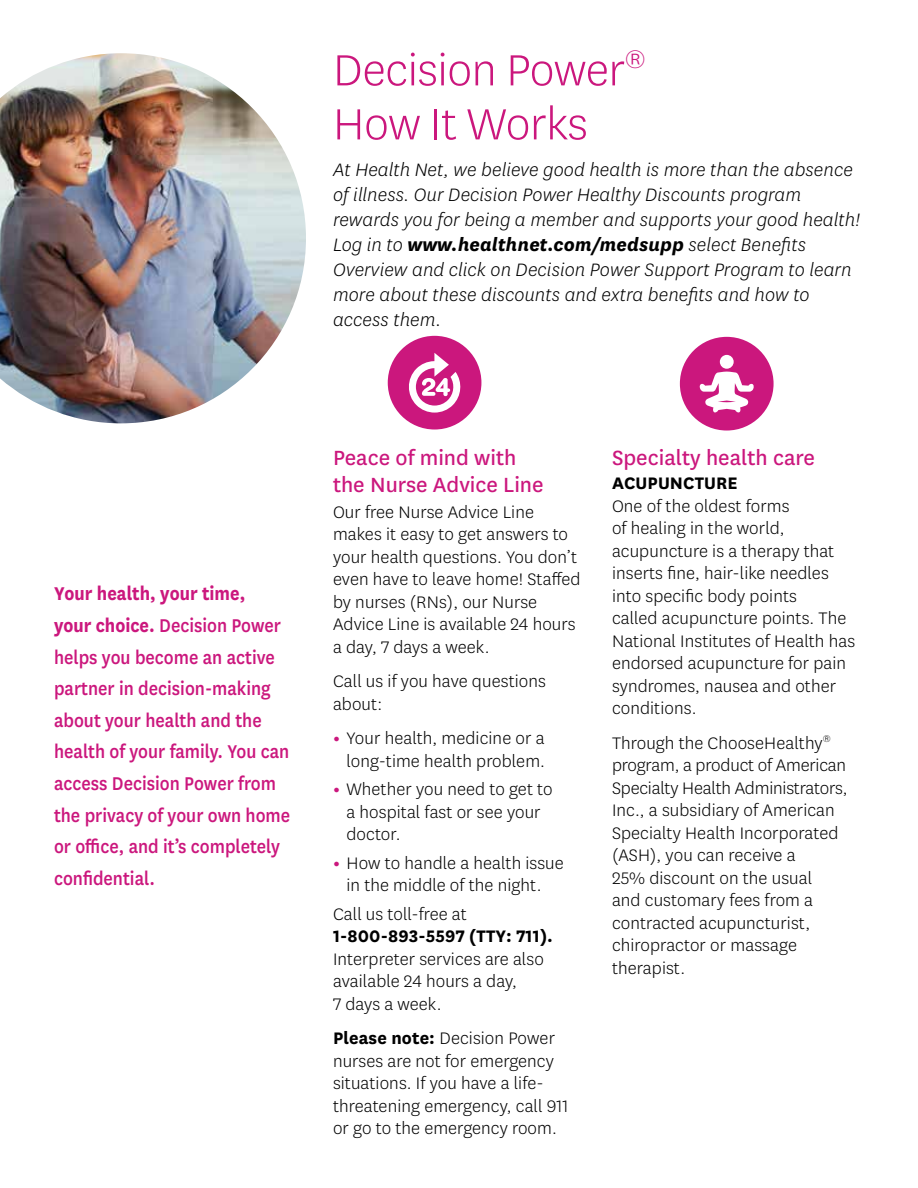
<style>
.page{position:relative;width:918px;height:1188px;background:#fff}
.page>*{position:absolute;margin:0;border:0;box-sizing:border-box;transform-origin:0 0}
.t1{font:300 51px/54px "Centene Sans";letter-spacing:-.01em;color:#cb177d}
.t2{font:24px/27px "Centene Sans";color:#cb177d}
.t3{font:500 21.6px/31.7px "Centene Sans";color:#cb177d;scale:.9 1}
.t4{font:italic 300 21px/24.9px "Centene Sans";letter-spacing:.005em;color:#000}
.t5{font:300 19.5px/22.5px "Centene Sans";letter-spacing:.005em;color:#000}
.t6{font:700 19.5px "Centene Sans";letter-spacing:.005em;color:#000}
.s1{font-weight:700}
.s2{font-weight:700;color:#cb177d}
</style>
<div class="page">
<div style="left:388px;top:336px;width:93px;height:94px;background:#cb177d;border-radius:50%"></div>
<svg style="left:409px;top:353px;width:52px;height:60px"></svg>
<div style="left:680px;top:337px;width:94px;height:94px;background:#cb177d;border-radius:50%"></div>
<svg style="left:699px;top:372px;width:55px;height:41px"></svg>
<div style="left:720px;top:355px;width:14px;height:14px;background:#fff;border-radius:50%"></div>
<img style="left:0;top:53px;width:306px;height:370px">
<h1 class="t1" style="left:333px;top:41px;width:314px">Decision Power<sup>®<br></sup>How It Works</h1>
<p class="t4" style="left:333px;top:157px;width:529px">At Health Net, we believe good health is more than the absence of illness. Our Decision Power Healthy Discounts program rewards you for being a member and supports your good health!<br>Log in to <span class="s1">www.healthnet.com/medsupp</span> select Benefits Overview and click on Decision Power Support Program to learn more about these discounts and extra benefits and how to access them.</p>
<p class="t3" style="left:54px;top:577px;width:264px"><span class="s1">Your health, your time,<br>your choice.</span> Decision Power helps you become an active partner in decision-making about your health and the health of your family. You can access Decision Power from the privacy of your own home or office, and it’s completely confidential.</p>
<p class="t2" style="left:333px;top:443px;width:212px">Peace of mind with the Nurse Advice Line</p>
<p class="t5" style="left:333px;top:500px;width:249px">Our free Nurse Advice Line makes it easy to get answers to your health questions. You don’t even have to leave home! Staffed by nurses (RNs), our Nurse<br>Advice Line is available 24 hours a day, 7 days a week.</p>
<p class="t5" style="left:333px;top:670px;width:214px">Call us if you have questions about:</p>
<p class="t5" style="left:333px;top:727px;width:214px;text-align:right"><span class="s2">•</span> Your health, medicine or a long-time health problem.</p>
<p class="t5" style="left:346px;top:778px;width:208px;text-indent:-13px"><span class="s2">•</span> Whether you need to get to a hospital fast or see your doctor.</p>
<p class="t5" style="left:333px;top:851px;width:232px;text-align:center"><span class="s2">•</span> How to handle a health issue in the middle of the night.</p>
<p class="t5" style="left:333px;top:902px;width:135px">Call us toll-free at</p>
<p class="t6" style="left:333px;top:923px;width:221px">1-800-893-5597 (TTY: 711).</p>
<p class="t5" style="left:333px;top:947px;width:212px">Interpreter services are also available 24 hours a day,<br>7 days a week.</p>
<p class="t5" style="left:333px;top:1027px;width:237px"><span class="s1">Please note:</span> Decision Power nurses are not for emergency situations. If you have a life&shy;threatening emergency, call 911 or go to the emergency room.</p>
<p class="t2" style="left:612px;top:443px;width:205px">Specialty health care</p>
<p class="t6" style="left:612px;top:470px;width:127px">ACUPUNCTURE</p>
<p class="t5" style="left:612px;top:494px;width:245px">One of the oldest forms<br>of healing in the world, acupuncture is a therapy that inserts fine, hair-like needles into specific body points<br>called acupuncture points. The<br>National Institutes of Health has endorsed acupuncture for pain syndromes, nausea and other conditions.</p>
<p class="t5" style="left:612px;top:731px;width:237px">Through the ChooseHealthy<sup>® </sup>program, a product of American<br>Specialty Health Administrators,<br>Inc., a subsidiary of American<br>Specialty Health Incorporated (ASH), you can receive a<br>25% discount on the usual<br>and customary fees from a contracted acupuncturist, chiropractor or massage therapist.</p>
</div>
